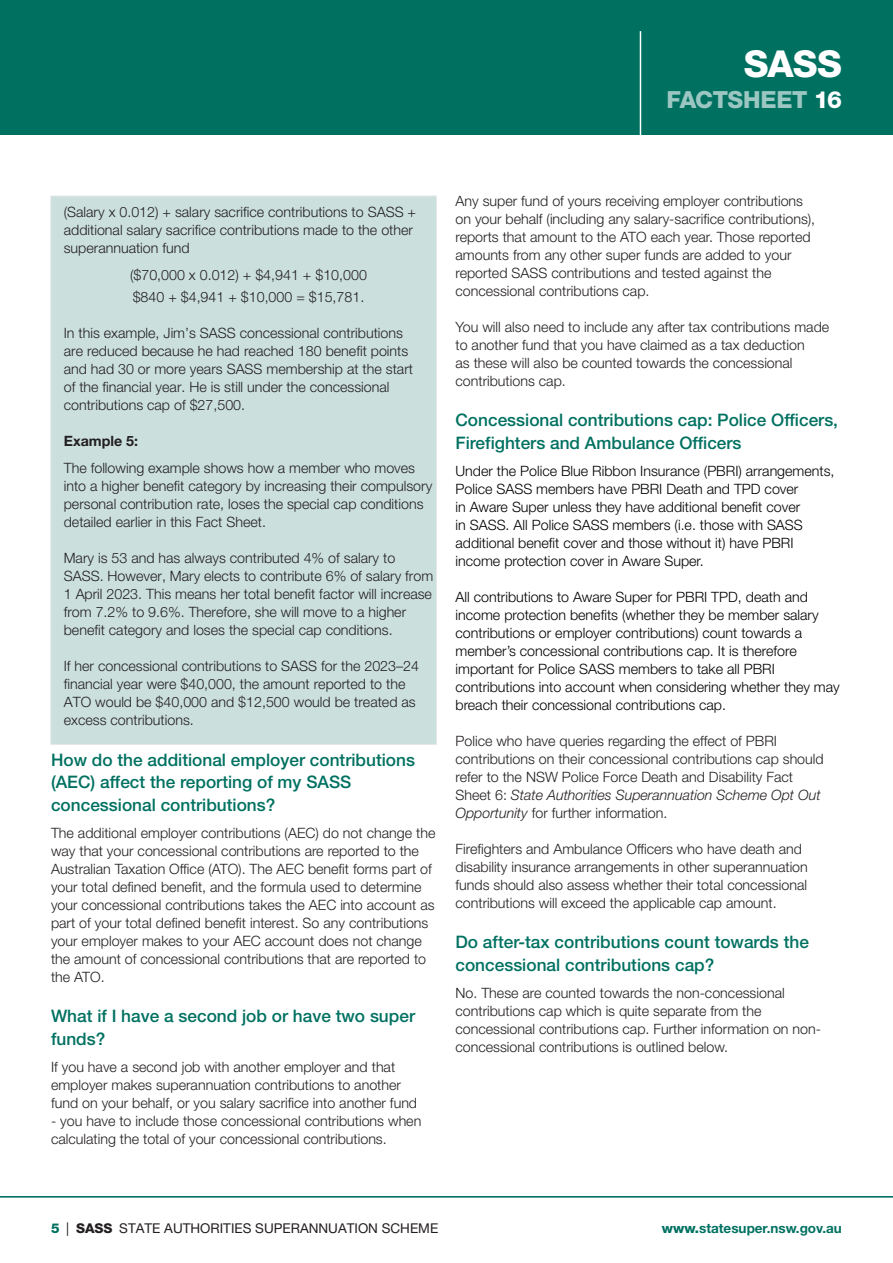
<style>
.page{position:relative;width:893px;height:1263px;background:#fff}
.page>*{position:absolute;margin:0;border:0;box-sizing:border-box;transform-origin:0 0}
.Scheme{font:800 37.2px "Helvetica Neue LT Std";color:#fff}
.Factsheet{font:800 23.7px "Helvetica Neue LT Std";letter-spacing:-.02em;color:#9cc6c1}
.HEADING_JULY{font:500 17.25px/22.5px "Helvetica Neue LT Pro";color:#007161}
.HEADING_JULY-2{font:300 14.25px/18px "Helvetica Neue LT Pro";color:#231f20}
.HEADING_JULY-3{font:300 14.25px/18px "Helvetica Neue LT Pro";color:#000}
.HEADING_JULY-4{font:700 14.25px "Helvetica Neue LT Std";color:#231f20}
.t1{font:13.5px "Helvetica Neue LT Pro";color:#231f20}
.t2{font:700 13.5px "Helvetica Neue LT Std";color:#007161}
.s1{color:#fff}
.s2{font-style:italic}
.s3{font-family:"Helvetica Neue LT Std";font-weight:800;color:#007161}
.s4{font-family:"Helvetica Neue LT Std";font-weight:800}
.s5{font-weight:800}
</style>
<div class="page">
<div style="left:0;top:0;width:893px;height:135px;background:#007161"></div>
<div style="left:50px;top:196px;width:387px;height:549px;background:#cbe0dd;border:1px solid #e6e7e9"></div>
<hr style="left:640px;top:31px;width:1px;height:104px;background:#fff">
<hr style="left:0;top:1196px;width:893px;height:1px;background:#007161">
<p class="Scheme" style="left:744px;top:41px;width:100px">SASS</p>
<p class="Factsheet" style="left:667px;top:85px;width:177px">FACTSHEET <span class="s1">16</span></p>
<p class="HEADING_JULY-2" style="left:64px;top:203px;width:354px">(Salary x 0.012) + salary sacrifice contributions to SASS + additional salary sacrifice contributions made to the other superannuation fund</p>
<p class="HEADING_JULY-2" style="left:130px;top:266px;width:238px">($70,000 x 0.012) + $4,941 + $10,000</p>
<p class="HEADING_JULY-2" style="left:133px;top:288px;width:233px">$840 + $4,941 + $10,000 = $15,781.</p>
<p class="HEADING_JULY-2" style="left:64px;top:324px;width:351px">In this example, Jim’s SASS concessional contributions are reduced because he had reached 180 benefit points and had 30 or more years SASS membership at the start of the financial year. He is still under the concessional contributions cap of $27,500.</p>
<p class="HEADING_JULY-4" style="left:64px;top:432px;width:76px">Example 5:</p>
<p class="HEADING_JULY-2" style="left:64px;top:459px;width:370px">The following example shows how a member who moves into a higher benefit category by increasing their compulsory personal contribution rate, loses the special cap conditions detailed earlier in this Fact Sheet.</p>
<p class="HEADING_JULY-2" style="left:64px;top:549px;width:371px">Mary is 53 and has always contributed 4% of salary to SASS. However, Mary elects to contribute 6% of salary from 1 April 2023. This means her total benefit factor will increase from 7.2% to 9.6%. Therefore, she will move to a higher benefit category and loses the special cap conditions.</p>
<p class="HEADING_JULY-2" style="left:64px;top:657px;width:357px">If her concessional contributions to SASS for the 2023–24 financial year were $40,000, the amount reported to the ATO would be $40,000 and $12,500 would be treated as excess contributions.</p>
<p class="HEADING_JULY" style="left:51px;top:748px;width:365px">How do the additional employer contributions (AEC) affect the reporting of my SASS concessional contributions?</p>
<p class="HEADING_JULY-2" style="left:51px;top:823px;width:386px">The additional employer contributions (AEC) do not change the way that your concessional contributions are reported to the Australian Taxation Office (ATO). The AEC benefit forms part of your total defined benefit, and the formula used to determine your concessional contributions takes the AEC into account as part of your total defined benefit interest. So any contributions your employer makes to your AEC account does not change the amount of concessional contributions that are reported to the ATO.</p>
<p class="HEADING_JULY" style="left:51px;top:1005px;width:366px">What if I have a second job or have two super funds?</p>
<p class="HEADING_JULY-2" style="left:51px;top:1057px;width:368px">If you have a second job with another employer and that employer makes superannuation contributions to another fund on your behalf, or you salary sacrifice into another fund</p>
<p class="HEADING_JULY-2" style="left:51px;top:1111px;width:372px">- you have to include those concessional contributions when calculating the total of your concessional contributions.</p>
<p class="HEADING_JULY-2" style="left:455px;top:191px;width:361px">Any super fund of yours receiving employer contributions on your behalf (including any salary-sacrifice contributions), reports that amount to the ATO each year. Those reported amounts from any other super funds are added to your reported SASS contributions and tested against the concessional contributions cap.</p>
<p class="HEADING_JULY-2" style="left:455px;top:317px;width:375px">You will also need to include any after tax contributions made to another fund that you have claimed as a tax deduction<br>as these will also be counted towards the concessional contributions cap.</p>
<p class="HEADING_JULY" style="left:455px;top:409px;width:384px">Concessional contributions cap: Police Officers,<br>Firefighters and Ambulance Officers</p>
<p class="HEADING_JULY-3" style="left:455px;top:461px;width:381px">Under the Police Blue Ribbon Insurance (PBRI) arrangements, Police SASS members have PBRI Death and TPD cover<br>in Aware Super unless they have additional benefit cover<br>in SASS. All Police SASS members (i.e. those with SASS additional benefit cover and those without it) have PBRI income protection cover in Aware Super.</p>
<p class="HEADING_JULY-3" style="left:455px;top:587px;width:386px">All contributions to Aware Super for PBRI TPD, death and income protection benefits (whether they be member salary contributions or employer contributions) count towards a member’s concessional contributions cap. It is therefore important for Police SASS members to take all PBRI contributions into account when considering whether they may breach their concessional contributions cap.</p>
<p class="HEADING_JULY-2" style="left:455px;top:731px;width:370px">Police who have queries regarding the effect of PBRI contributions on their concessional contributions cap should refer to the NSW Police Force Death and Disability Fact Sheet 6: <span class="s2">State Authorities Superannuation Scheme Opt Out Opportunity</span> for further information.</p>
<p class="HEADING_JULY-2" style="left:455px;top:839px;width:354px">Firefighters and Ambulance Officers who have death and disability insurance arrangements in other superannuation funds should also assess whether their total concessional contributions will exceed the applicable cap amount.</p>
<p class="HEADING_JULY" style="left:455px;top:931px;width:355px">Do after-tax contributions count towards the concessional contributions cap?</p>
<p class="HEADING_JULY-2" style="left:455px;top:983px;width:367px">No. These are counted towards the non-concessional contributions cap which is quite separate from the concessional contributions cap. Further information on non&shy;concessional contributions is outlined below.</p>
<p class="t1" style="left:51px;top:1220px;width:389px"><span class="s3">5</span> | <span class="s4">SASS</span> STATE AUTHORITIES SUPERANNUATION SCHEME</p>
<p class="t2" style="left:662px;top:1220px;width:182px"><span class="s5">www.</span>statesuper.nsw.gov.au</p>
</div>
